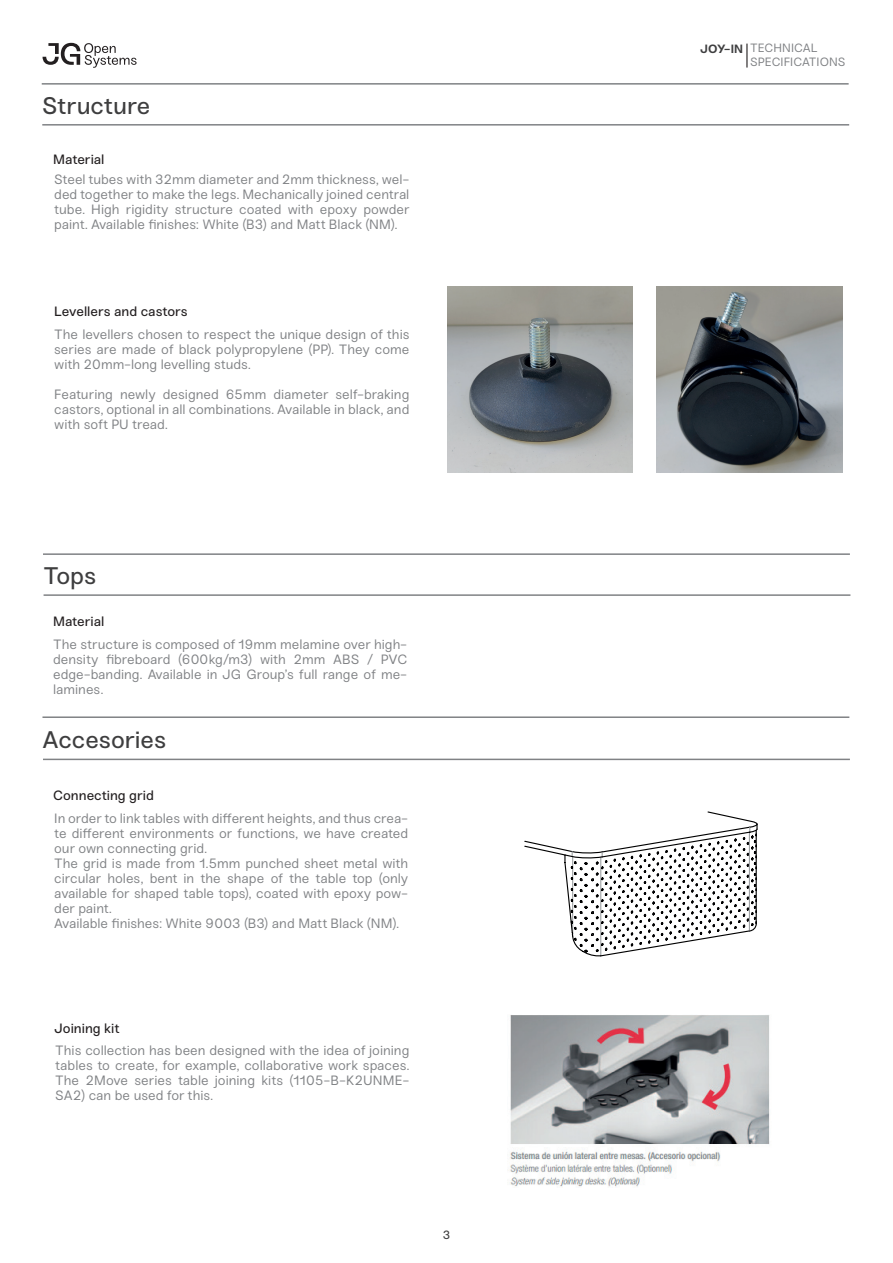
<style>
.page{position:relative;width:893px;height:1263px;background:#fff}
.page>*{position:absolute;margin:0;border:0;box-sizing:border-box;transform-origin:0 0}
.t1{font:500 24px "Sneak";letter-spacing:-.005em;color:#3e3e3f}
.t2{font:13.5px/15px "Sneak";color:#808285;text-align:justify}
.t3{font:500 13.5px "Sneak";letter-spacing:-.005em;color:#231f20}
.t4{font:12px/14.4px "Sneak";letter-spacing:.005em;color:#808285}
.t5{font:700 12px "Sneak";color:#3e3e3f}
.t6{font:500 12px "Sneak";color:#3e3e3f}
</style>
<div class="page">
<img style="left:508px;top:1015px;width:262px;height:172px">
<img style="left:447px;top:287px;width:186px;height:186px">
<img style="left:657px;top:287px;width:186px;height:186px">
<svg style="left:524px;top:811px;width:234px;height:146px"></svg>
<svg style="left:43px;top:43px;width:94px;height:25px"></svg>
<hr style="left:42px;top:124px;width:807px;height:2px;background:#808285">
<hr style="left:42px;top:83px;width:807px;height:2px;background:#808285">
<hr style="left:44px;top:594px;width:806px;height:2px;background:#808285">
<hr style="left:43px;top:553px;width:807px;height:2px;background:#808285">
<hr style="left:43px;top:759px;width:807px;height:1px;background:#808285">
<hr style="left:42px;top:716px;width:807px;height:2px;background:#808285">
<svg style="left:746px;top:44px;width:1px;height:24px"></svg>
<p class="t1" style="left:42px;top:91px;width:110px">Structure</p>
<p class="t3" style="left:53px;top:151px;width:53px">Material</p>
<p class="t2" style="left:54px;top:172px;width:357px">Steel tubes with 32mm diameter and 2mm thickness, wel&shy;ded together to make the legs. Mechanically joined central tube. High rigidity structure coated with epoxy powder paint. Available finishes: White (B3) and Matt Black (NM).</p>
<p class="t3" style="left:54px;top:303px;width:135px">Levellers and castors</p>
<p class="t2" style="left:54px;top:327px;width:357px">The levellers chosen to respect the unique design of this series are made of black polypropylene (PP). They come with 20mm-long levelling studs.</p>
<p class="t2" style="left:54px;top:387px;width:357px">Featuring newly designed 65mm diameter self-braking castors, optional in all combinations. Available in black, and with soft PU tread.</p>
<p class="t1" style="left:44px;top:561px;width:54px">Tops</p>
<p class="t3" style="left:53px;top:613px;width:53px">Material</p>
<p class="t2" style="left:53px;top:637px;width:356px">The structure is composed of 19mm melamine over high&shy;density fibreboard (600kg/m3) with 2mm ABS / PVC edge-banding. Available in JG Group’s full range of me&shy;lamines.</p>
<p class="t1" style="left:42px;top:725px;width:125px">Accesories</p>
<p class="t3" style="left:53px;top:787px;width:102px">Connecting grid</p>
<p class="t2" style="left:54px;top:811px;width:356px">In order to link tables with different heights, and thus crea&shy;te different environments or functions, we have created our own connecting grid.</p>
<p class="t2" style="left:54px;top:856px;width:356px">The grid is made from 1.5mm punched sheet metal with circular holes, bent in the shape of the table top (only available for shaped table tops), coated with epoxy pow&shy;der paint.</p>
<p class="t2" style="left:54px;top:916px;width:346px">Available finishes: White 9003 (B3) and Matt Black (NM).</p>
<p class="t3" style="left:54px;top:1020px;width:67px">Joining kit</p>
<p class="t2" style="left:55px;top:1043px;width:356px">This collection has been designed with the idea of joining tables to create, for example, collaborative work spaces.<br>The 2Move series table joining kits (1105-B-K2UNME-SA2) can be used for this.</p>
<p class="t6" style="left:443px;top:1228px;width:9px">3</p>
<p class="t5" style="left:700px;top:41px;width:44px">JOY-IN</p>
<p class="t4" style="left:750px;top:41px;width:97px">TECHNICAL<br>SPECIFICATIONS</p>
</div>
